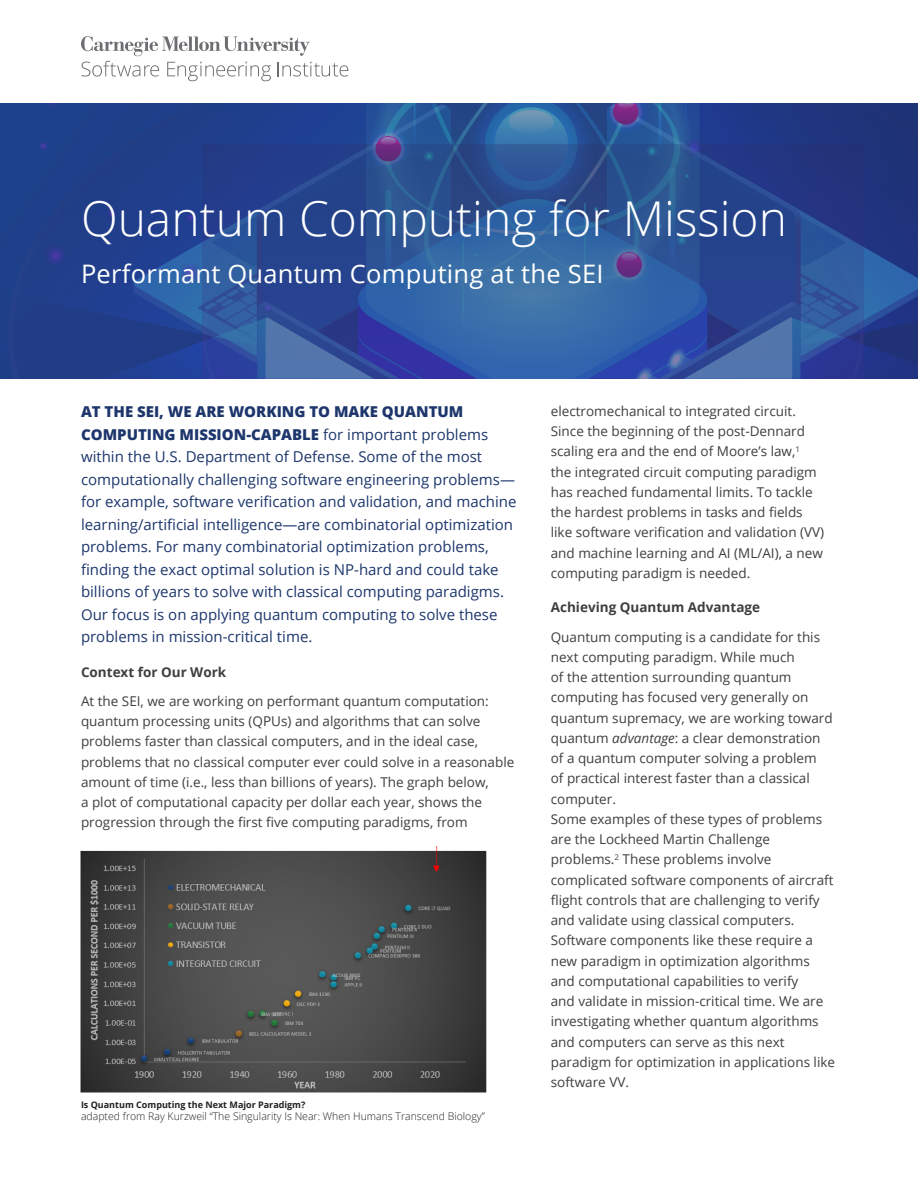
<style>
.page{position:relative;width:918px;height:1188px;background:#fff}
.page>*{position:absolute;margin:0;border:0;box-sizing:border-box;transform-origin:0 0}
.Primary_Title_White{font:300 48px "Open Sans";color:#fff}
.Secondary_Title_Whit{font:25.5px "Open Sans";letter-spacing:.01em;color:#fff}
.Intro_Paragraph_Text{font:15px/22.5px "Open Sans";color:#1d366c}
.Main_Body_Text{font:13.5px/20.2px "Open Sans";color:#3e3e3f}
.Paragraph_Title{font:13.5px/20.2px "Open Sans";color:#3e3e3f}
.Paragraph_Title-2{font:700 13.5px "Open Sans";color:#3e3e3f}
.Photo_Illustration_C{font:300 10.5px "Open Sans";color:#231f20}
.Photo_Illustration_C-2{font:700 9px "Open Sans";color:#231f20}
.s1{font-weight:800}
.s2{font-style:italic}
</style>
<div class="page">
<svg style="left:81px;top:36px;width:267px;height:45px"></svg>
<svg style="left:17px;top:104px;width:901px;height:275px;background:#2a4c94"></svg>
<div style="left:46px;top:246px;width:18px;height:18px;background:#2d3a90;border-radius:50%"></div>
<div style="left:50px;top:250px;width:11px;height:11px;background:#333996;border-radius:50%"></div>
<div style="left:52px;top:251px;width:7px;height:8px;background:#453aa1;border-radius:50%"></div>
<img style="left:80px;top:847px;width:407px;height:246px">
<p class="Primary_Title_White" style="left:81px;top:186px;width:708px">Quantum Computing for Mission</p>
<p class="Secondary_Title_Whit" style="left:81px;top:256px;width:524px">Performant Quantum Computing at the SEI</p>
<p class="Intro_Paragraph_Text" style="left:81px;top:400px;width:437px"><span class="s1">AT THE SEI, WE ARE WORKING TO MAKE QUANTUM COMPUTING MISSION-CAPABLE</span> for important problems within the U.S. Department of Defense. Some of the most computationally challenging software engineering problems— for example, software verification and validation, and machine learning/artificial intelligence—are combinatorial optimization problems. For many combinatorial optimization problems, finding the exact optimal solution is NP-hard and could take billions of years to solve with classical computing paradigms.<br>Our focus is on applying quantum computing to solve these problems in mission-critical time.</p>
<p class="Paragraph_Title-2" style="left:81px;top:662px;width:147px">Context for Our Work</p>
<p class="Paragraph_Title" style="left:81px;top:691px;width:435px">At the SEI, we are working on performant quantum computation: quantum processing units (QPUs) and algorithms that can solve problems faster than classical computers, and in the ideal case, problems that no classical computer ever could solve in a reasonable amount of time (i.e., less than billions of years). The graph below,<br>a plot of computational capacity per dollar each year, shows the progression through the first five computing paradigms, from</p>
<p class="Photo_Illustration_C-2" style="left:81px;top:1099px;width:226px">Is Quantum Computing the Next Major Paradigm?</p>
<p class="Photo_Illustration_C" style="left:81px;top:1109px;width:405px">adapted from Ray Kurzweil “The Singularity Is Near: When Humans Transcend Biology”</p>
<p class="Paragraph_Title" style="left:551px;top:401px;width:247px">electromechanical to integrated circuit.</p>
<p class="Main_Body_Text" style="left:551px;top:421px;width:275px">Since the beginning of the post-Dennard scaling era and the end of Moore’s law,<sup>1<br></sup>the integrated circuit computing paradigm has reached fundamental limits. To tackle the hardest problems in tasks and fields like software verification and validation (VV) and machine learning and AI (ML/AI), a new computing paradigm is needed.</p>
<p class="Paragraph_Title-2" style="left:551px;top:598px;width:211px">Achieving Quantum Advantage</p>
<p class="Paragraph_Title" style="left:551px;top:626px;width:283px">Quantum computing is a candidate for this next computing paradigm. While much<br>of the attention surrounding quantum computing has focused very generally on quantum supremacy, we are working toward quantum <span class="s2">advantage</span>: a clear demonstration of a quantum computer solving a problem of practical interest faster than a classical computer.</p>
<p class="Main_Body_Text" style="left:551px;top:809px;width:286px">Some examples of these types of problems are the Lockheed Martin Challenge problems.<sup>2</sup> These problems involve complicated software components of aircraft flight controls that are challenging to verify and validate using classical computers.<br>Software components like these require a new paradigm in optimization algorithms and computational capabilities to verify<br>and validate in mission-critical time. We are investigating whether quantum algorithms and computers can serve as this next paradigm for optimization in applications like software VV.</p>
</div>
